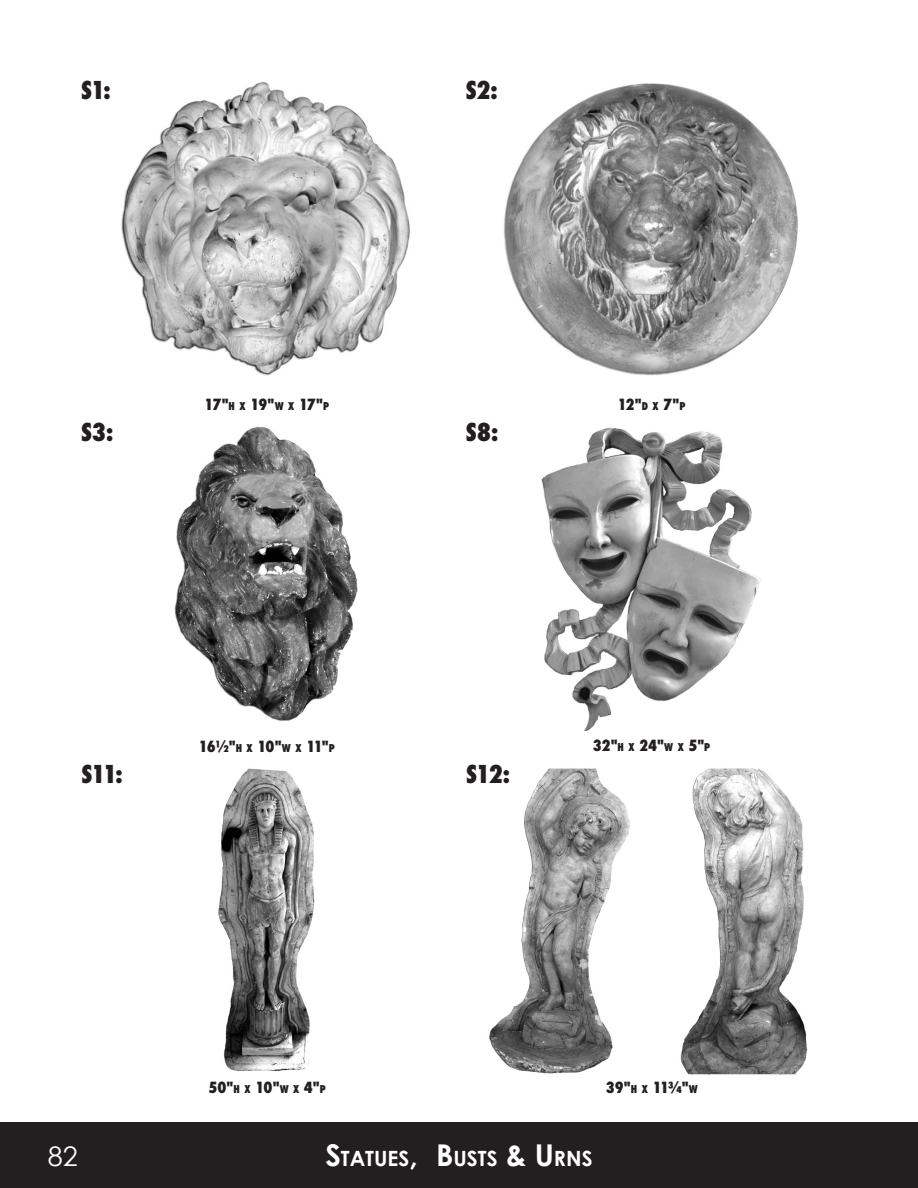
<style>
.page{position:relative;width:918px;height:1188px;background:#fff}
.page>*{position:absolute;margin:0;border:0;box-sizing:border-box;transform-origin:0 0}
.t1{font:27px "Century Gothic";color:#fff}
.t2{font:800 condensed 24px "Futura";letter-spacing:-.065em;color:#231f20}
.t3{font:700 21px "Century Gothic";color:#fff}
.t4{font:800 condensed 15px "Futura";letter-spacing:-.05em;color:#231f20}
.t5{font:800 condensed 15px "Futura";letter-spacing:-.055em;color:#231f20}
.s1{font-style:inherit}
.s2{font-size:10.5px}
.s3{font-size:30px}
</style>
<div class="page">
<img style="left:121px;top:82px;width:289px;height:294px">
<img style="left:174px;top:426px;width:184px;height:295px">
<img style="left:503px;top:83px;width:295px;height:293px">
<div style="left:0;top:1122px;width:917px;height:66px;background:#231f20"></div>
<img style="left:541px;top:427px;width:220px;height:304px">
<img style="left:218px;top:768px;width:97px;height:303px">
<img style="left:489px;top:768px;width:141px;height:307px">
<img style="left:680px;top:768px;width:128px;height:307px">
<p class="t2" style="left:81px;top:74px;width:31px">S1:</p>
<p class="t2" style="left:466px;top:74px;width:34px">S2:</p>
<p class="t2" style="left:81px;top:416px;width:34px">S3:</p>
<p class="t4" style="left:204px;top:394px;width:126px"><span class="s1">17</span>"<span class="s2">H X</span> 19<span class="s1">"</span><span class="s2">W X</span> 17<span class="s1">"</span><span class="s2">P</span></p>
<p class="t5" style="left:617px;top:394px;width:70px">12<span class="s1">"</span><span class="s2">D X</span> <span class="s1">7</span>"<span class="s2">P</span></p>
<p class="t2" style="left:466px;top:416px;width:34px">S8:</p>
<p class="t5" style="left:199px;top:736px;width:138px">16½<span class="s1">"</span><span class="s2">H X</span> <span class="s1">10</span>"<span class="s2">W X</span> <span class="s1">11</span>"<span class="s2">P</span></p>
<p class="t4" style="left:593px;top:735px;width:119px"><span class="s1">32</span>"<span class="s2">H X</span> 24<span class="s1">"</span><span class="s2">W X</span> 5"<span class="s2">P</span></p>
<p class="t2" style="left:82px;top:758px;width:43px">S11:</p>
<p class="t2" style="left:466px;top:758px;width:45px">S12:</p>
<p class="t1" style="left:48px;top:1140px;width:31px">82</p>
<p class="t4" style="left:208px;top:1077px;width:119px"><span class="s1">50</span>"<span class="s2">H X</span> 10<span class="s1">"</span><span class="s2">W X</span> 4"<span class="s2">P</span></p>
<p class="t5" style="left:606px;top:1077px;width:94px">39<span class="s1">"</span><span class="s2">H X</span> <span class="s1">11</span>¾"<span class="s2">W</span></p>
<h3 class="t3" style="left:325px;top:1145px;width:269px"><span class="s3">S</span>TATUES<span class="s3">,</span> <span class="s3">B</span>USTS <span class="s3">&amp;</span> <span class="s3">U</span>RNS</h3>
</div>
